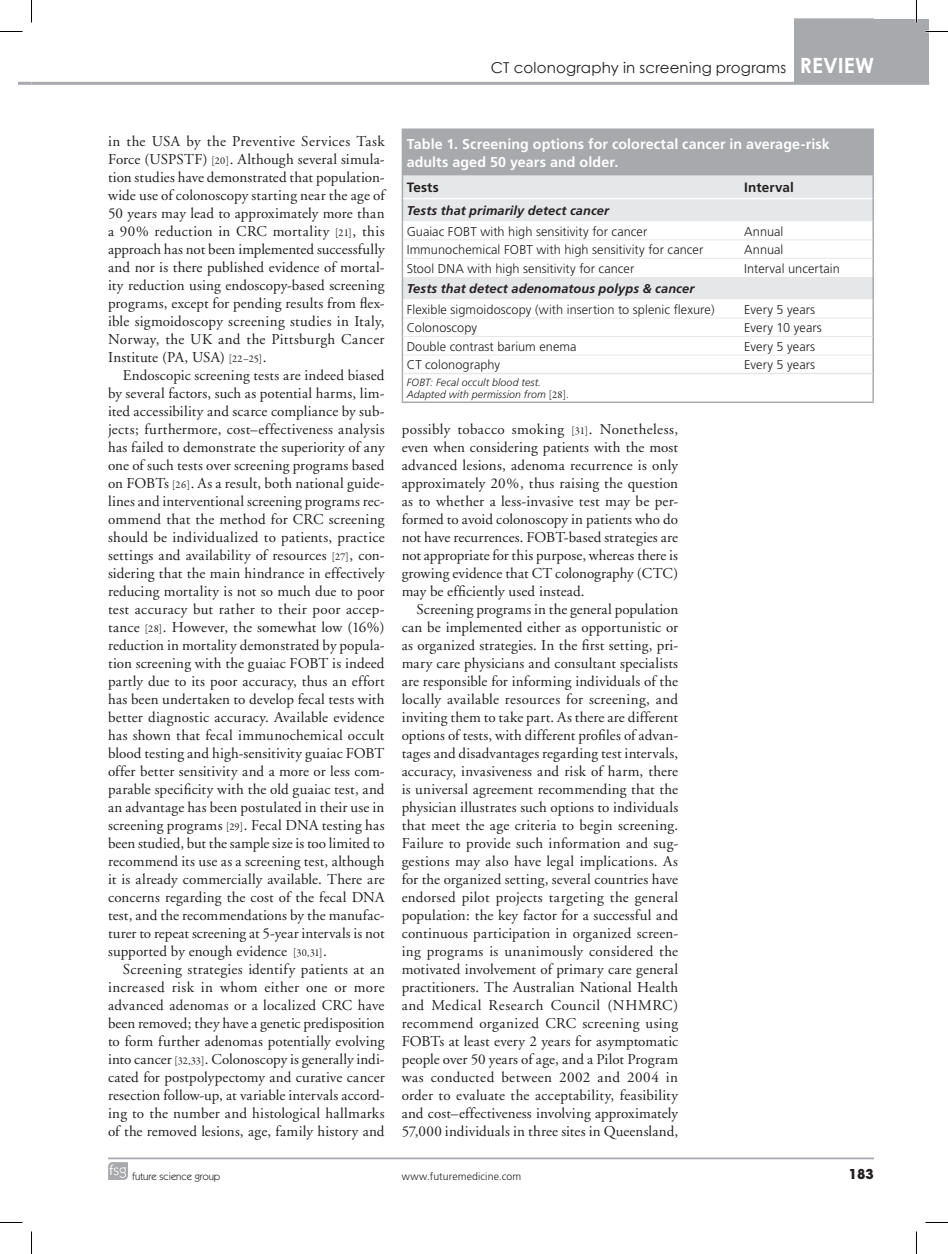
<style>
.page{position:relative;width:948px;height:1254px;background:#fff}
.page>*{position:absolute;margin:0;border:0;box-sizing:border-box;transform-origin:0 0}
.t1{font:15px/18px "Adobe Garamond";letter-spacing:.01em;color:#231f20;text-align:justify}
.t2{font:15px "Century Gothic";letter-spacing:.01em;color:#231f20}
.t3{font:700 14.25px/18px "Frutiger";letter-spacing:.005em;color:#fff}
.t4{font:700 13.5px "Frutiger";letter-spacing:.01em;color:#231f20}
.t5{font:700 13.5px "Avant Garde";color:#231f20}
.t6{font:300 12.75px "Frutiger";letter-spacing:.005em;color:#231f20}
.t7{font:italic 700 12.75px "Frutiger";letter-spacing:.01em;color:#231f20}
.t8{font:italic 300 10.5px/12px "Frutiger";letter-spacing:.01em;color:#231f20}
.t9{font:300 10.5px "Frutiger";letter-spacing:.01em;color:#231f20}
.t10{font:10.5px "Itc Kabel";color:#231f20}
.s1{font-weight:700;font-size:21px;color:#fff}
.s2{font-family:"Garamond Premr Pro";font-size:10.5px}
.s3{font-family:"Garamond Premr Pro";font-weight:400;font-style:normal}
</style>
<div class="page">
<svg style="left:19px;top:82px;width:12px;height:3px"></svg>
<div style="left:857px;top:19px;width:72px;height:64px;background:#a8a9ad"></div>
<hr style="left:32px;top:82px;width:897px;height:3px;background:#a8a9ad">
<hr style="left:108px;top:1157px;width:765px;height:2px;background:#a8a9ad">
<svg style="left:108px;top:1162px;width:20px;height:18px"></svg>
<div style="left:794px;top:19px;width:79px;height:64px;background:#a8a9ad"></div>
<div style="left:402px;top:129px;width:471px;height:46px;background:#a8a9ad"></div>
<div style="left:403px;top:175px;width:469px;height:46px;background:#e6e7e9"></div>
<svg style="left:403px;top:221px;width:469px;height:180px"></svg>
<hr style="left:401px;top:128px;width:338px;height:2px;background:#a8a9ad">
<hr style="left:401px;top:130px;width:2px;height:45px;background:#a8a9ad">
<hr style="left:739px;top:128px;width:134px;height:2px;background:#a8a9ad">
<hr style="left:401px;top:175px;width:2px;height:24px;background:#a8a9ad">
<svg style="left:401px;top:221px;width:2px;height:56px"></svg>
<svg style="left:401px;top:299px;width:2px;height:74px"></svg>
<hr style="left:401px;top:373px;width:2px;height:28px;background:#a8a9ad">
<hr style="left:401px;top:401px;width:338px;height:2px;background:#a8a9ad">
<hr style="left:739px;top:401px;width:134px;height:2px;background:#a8a9ad">
<hr style="left:403px;top:239px;width:336px;height:1px;background:#e6e7e9">
<hr style="left:739px;top:239px;width:133px;height:1px;background:#e6e7e9">
<hr style="left:403px;top:258px;width:336px;height:1px;background:#e6e7e9">
<hr style="left:739px;top:258px;width:133px;height:1px;background:#e6e7e9">
<hr style="left:403px;top:318px;width:336px;height:1px;background:#e6e7e9">
<hr style="left:739px;top:318px;width:133px;height:1px;background:#e6e7e9">
<hr style="left:403px;top:336px;width:336px;height:1px;background:#e6e7e9">
<hr style="left:739px;top:336px;width:133px;height:1px;background:#e6e7e9">
<hr style="left:403px;top:355px;width:336px;height:1px;background:#e6e7e9">
<hr style="left:739px;top:355px;width:133px;height:1px;background:#e6e7e9">
<hr style="left:401px;top:277px;width:2px;height:22px;background:#a8a9ad">
<hr style="left:403px;top:373px;width:336px;height:1px;background:#e6e7e9">
<hr style="left:739px;top:373px;width:133px;height:1px;background:#e6e7e9">
<hr style="left:403px;top:198px;width:336px;height:1px;background:#fff">
<hr style="left:739px;top:198px;width:133px;height:1px;background:#fff">
<hr style="left:401px;top:199px;width:2px;height:22px;background:#a8a9ad">
<svg style="left:872px;top:175px;width:1px;height:226px"></svg>
<hr style="left:915px;top:0;width:2px;height:23px;background:#fff">
<svg style="left:0;top:31px;width:22px;height:1px"></svg>
<svg style="left:925px;top:31px;width:22px;height:1px"></svg>
<svg style="left:0;top:1222px;width:22px;height:1px"></svg>
<svg style="left:925px;top:1222px;width:22px;height:1px"></svg>
<svg style="left:31px;top:0;width:1px;height:23px"></svg>
<svg style="left:31px;top:1231px;width:1px;height:23px"></svg>
<svg style="left:916px;top:0;width:1px;height:23px"></svg>
<svg style="left:916px;top:1231px;width:1px;height:23px"></svg>
<p class="t2" style="left:491px;top:57px;width:324px">CT colonography in screening programs <span class="s1">REVIEW</span></p>
<p class="t1" style="left:108px;top:133px;width:278px">in the USA by the Preventive Services Task Force (USPSTF) <span class="s2">[20]</span>. Although several simula&shy;tion studies have demonstrated that population&shy;wide use of colonoscopy starting near the age of 50 years may lead to approximately more than a 90% reduction in CRC mortality <span class="s2">[21]</span>, this approach has not been implemented successfully and nor is there published evidence of mortal&shy;ity reduction using endoscopy-based screening programs, except for pending results from flex&shy;ible sigmoidoscopy screening studies in Italy, Norway, the UK and the Pittsburgh Cancer Institute (PA, USA) <span class="s2">[22–25]</span>.</p>
<p class="t1" style="left:108px;top:367px;width:278px;text-indent:15px">Endoscopic screening tests are indeed biased by several factors, such as potential harms, lim&shy;ited accessibility and scarce compliance by sub&shy;jects; furthermore, cost–effectiveness analysis has failed to demonstrate the superiority of any one of such tests over screening programs based on FOBTs <span class="s2">[26]</span>. As a result, both national guide&shy;lines and interventional screening programs rec&shy;ommend that the method for CRC screening should be individualized to patients, practice settings and availability of resources <span class="s2">[27]</span>, con&shy;sidering that the main hindrance in effectively reducing mortality is not so much due to poor test accuracy but rather to their poor accep&shy;tance <span class="s2">[28]</span>. However, the somewhat low (16%) reduction in mortality demonstrated by popula&shy;tion screening with the guaiac FOBT is indeed partly due to its poor accuracy, thus an effort has been undertaken to develop fecal tests with better diagnostic accuracy. Available evidence has shown that fecal immunochemical occult blood testing and high-sensitivity guaiac FOBT offer better sensitivity and a more or less com&shy;parable specificity with the old guaiac test, and an advantage has been postulated in their use in screening programs <span class="s2">[29]</span>. Fecal DNA testing has been studied, but the sample size is too limited to recommend its use as a screening test, although it is already commercially available. There are concerns regarding the cost of the fecal DNA test, and the recommendations by the manufac&shy;turer to repeat screening at 5‑year intervals is not supported by enough evidence <span class="s2">[30,31]</span>.</p>
<p class="t1" style="left:108px;top:961px;width:278px;text-indent:15px">Screening strategies identify patients at an increased risk in whom either one or more advanced adenomas or a localized CRC have been removed; they have a genetic predisposition to form further adenomas potentially evolving into cancer <span class="s2">[32,33]</span>. Colonoscopy is generally indi&shy;cated for postpolypectomy and curative cancer resection follow-up, at variable intervals accord&shy;ing to the number and histological hallmarks of the removed lesions, age, family history and</p>
<p class="t3" style="left:406px;top:135px;width:424px">Table 1. Screening options for colorectal cancer in average-risk adults aged 50 years and older.</p>
<p class="t4" style="left:406px;top:180px;width:34px">Tests</p>
<p class="t4" style="left:744px;top:180px;width:51px">Interval</p>
<p class="t7" style="left:406px;top:203px;width:204px">Tests that primarily detect cancer</p>
<p class="t6" style="left:406px;top:224px;width:242px">Guaiac FOBT with high sensitivity for cancer</p>
<p class="t6" style="left:744px;top:224px;width:41px">Annual</p>
<p class="t6" style="left:406px;top:242px;width:298px">Immunochemical FOBT with high sensitivity for cancer</p>
<p class="t6" style="left:744px;top:242px;width:41px">Annual</p>
<p class="t6" style="left:406px;top:261px;width:229px">Stool DNA with high sensitivity for cancer</p>
<p class="t6" style="left:744px;top:261px;width:97px">Interval uncertain</p>
<p class="t7" style="left:406px;top:281px;width:289px">Tests that detect adenomatous polyps &amp; cancer</p>
<p class="t6" style="left:406px;top:302px;width:309px">Flexible sigmoidoscopy (with insertion to splenic flexure)</p>
<p class="t6" style="left:744px;top:302px;width:72px">Every 5 years</p>
<p class="t6" style="left:406px;top:321px;width:72px">Colonoscopy</p>
<p class="t6" style="left:744px;top:321px;width:79px">Every 10 years</p>
<p class="t6" style="left:406px;top:339px;width:171px">Double contrast barium enema</p>
<p class="t6" style="left:744px;top:339px;width:72px">Every 5 years</p>
<p class="t6" style="left:406px;top:358px;width:95px">CT colonography</p>
<p class="t6" style="left:744px;top:358px;width:72px">Every 5 years</p>
<p class="t8" style="left:406px;top:376px;width:164px">FOBT: Fecal occult blood test.<br>Adapted with permission from <span class="s3">[28]</span>.</p>
<p class="t1" style="left:401px;top:421px;width:278px">possibly tobacco smoking <span class="s2">[31]</span>. Nonetheless, even when considering patients with the most advanced lesions, adenoma recurrence is only approximately 20%, thus raising the question as to whether a less-invasive test may be per&shy;formed to avoid colonoscopy in patients who do not have recurrences. FOBT-based strategies are not appropriate for this purpose, whereas there is growing evidence that CT colonography (CTC) may be efficiently used instead.</p>
<p class="t1" style="left:401px;top:601px;width:278px;text-indent:15px">Screening programs in the general population can be implemented either as opportunistic or as organized strategies. In the first setting, pri&shy;mary care physicians and consultant specialists are responsible for informing individuals of the locally available resources for screening, and inviting them to take part. As there are different options of tests, with different profiles of advan&shy;tages and disadvantages regarding test intervals, accuracy, invasiveness and risk of harm, there is universal agreement recommending that the physician illustrates such options to individuals that meet the age criteria to begin screening.<br>Failure to provide such information and sug&shy;gestions may also have legal implications. As for the organized setting, several countries have endorsed pilot projects targeting the general population: the key factor for a successful and continuous participation in organized screen&shy;ing programs is unanimously considered the motivated involvement of primary care general practitioners. The Australian National Health and Medical Research Council (NHMRC) recommend organized CRC screening using FOBTs at least every 2 years for asymptomatic people over 50 years of age, and a Pilot Program was conducted between 2002 and 2004 in order to evaluate the acceptability, feasibility and cost–effectiveness involving approximately 57,000 individuals in three sites in Queensland,</p>
<p class="t10" style="left:132px;top:1170px;width:90px">future science group</p>
<p class="t9" style="left:401px;top:1170px;width:121px">www.futuremedicine.com</p>
<p class="t5" style="left:848px;top:1164px;width:27px">183</p>
</div>
